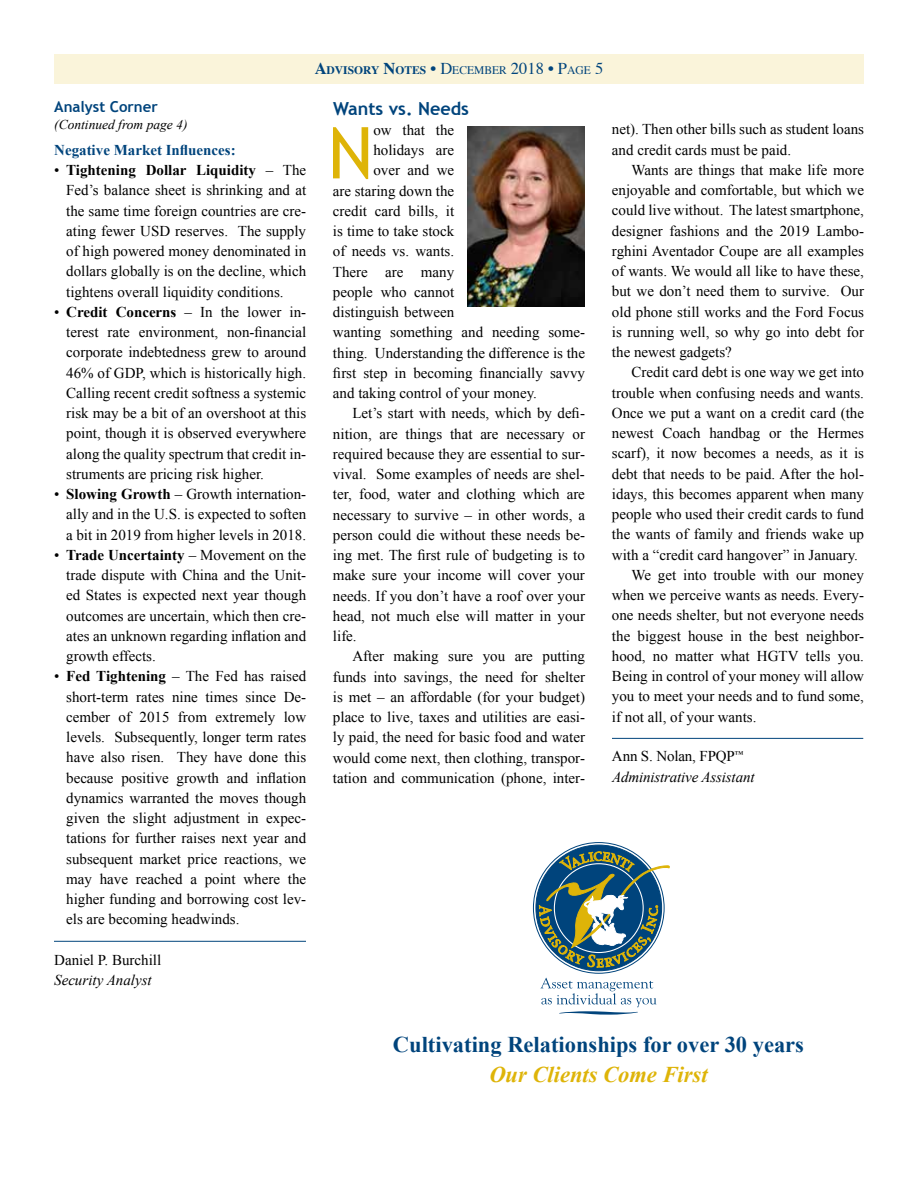
<style>
.page{position:relative;width:918px;height:1188px;background:#fff}
.page>*{position:absolute;margin:0;border:0;box-sizing:border-box;transform-origin:0 0}
.t1{font:71.55px "Trebuchet MS";color:#deb408}
.t2{font:700 22.5px "Times New Roman";color:#00447c}
.t3{font:italic 700 22.5px "Times New Roman";color:#deb408}
.t4{font:700 18px "Trebuchet MS";color:#00447c}
.t5{font:15px/20.2px "Times New Roman";color:#000;text-align:justify}
.t6{font:italic 15px/20.2px "Times New Roman";letter-spacing:-.01em;color:#000}
.t7{font:700 15px "Times New Roman";color:#00447c}
.t8{font:700 15px "Trebuchet MS";color:#00447c}
.t9{font:italic 13.5px "Times New Roman";color:#000}
.t10{font:700 11.55px "Times";color:#00447c}
.s1{font-size:16.5px}
.s2{font-weight:400;font-size:16.5px}
.s3{font-weight:400}
.s4{font-weight:700}
.s5{font-style:normal}
</style>
<div class="page">
<div style="left:54px;top:54px;width:810px;height:30px;background:#faf4da"></div>
<div style="left:536px;top:845px;width:126px;height:126px;background:#00447c;border-radius:50%"></div>
<svg style="left:539px;top:852px;width:130px;height:115px"></svg>
<svg style="left:540px;top:978px;width:117px;height:37px"></svg>
<hr style="left:54px;top:941px;width:252px;height:1px;background:#00447c">
<hr style="left:612px;top:738px;width:251px;height:1px;background:#00447c">
<img style="left:468px;top:126px;width:117px;height:181px">
<p class="t10" style="left:315px;top:59px;width:290px"><span class="s1">A</span>DVISORY <span class="s1">N</span>OTES <span class="s2">• D</span><span class="s3">ECEMBER</span> <span class="s2">2018 • P</span><span class="s3">AGE</span> <span class="s2">5</span></p>
<p class="t8" style="left:54px;top:98px;width:105px">Analyst Corner</p>
<p class="t9" style="left:54px;top:115px;width:135px">(Continued from page 4)</p>
<p class="t7" style="left:54px;top:139px;width:183px">Negative Market Influences:</p>
<p class="t5" style="left:66px;top:160px;width:242px;text-indent:-12px">• <span class="s4">Tightening Dollar Liquidity</span> – The Fed’s balance sheet is shrinking and at the same time foreign countries are cre&shy;ating fewer USD reserves. The supply of high powered money denominated in dollars globally is on the decline, which tightens overall liquidity conditions.</p>
<p class="t5" style="left:66px;top:301px;width:242px;text-indent:-12px">• <span class="s4">Credit Concerns</span> – In the lower in&shy;terest rate environment, non-financial corporate indebtedness grew to around 46% of GDP, which is historically high.<br>Calling recent credit softness a systemic risk may be a bit of an overshoot at this point, though it is observed everywhere along the quality spectrum that credit in&shy;struments are pricing risk higher.</p>
<p class="t5" style="left:66px;top:484px;width:242px;text-indent:-12px">• <span class="s4">Slowing Growth</span> – Growth internation&shy;ally and in the U.S. is expected to soften a bit in 2019 from higher levels in 2018.</p>
<p class="t5" style="left:66px;top:544px;width:242px;text-indent:-12px">• <span class="s4">Trade Uncertainty</span> – Movement on the trade dispute with China and the Unit&shy;ed States is expected next year though outcomes are uncertain, which then cre&shy;ates an unknown regarding inflation and growth effects.</p>
<p class="t5" style="left:66px;top:666px;width:242px;text-indent:-12px">• <span class="s4">Fed Tightening</span> – The Fed has raised short-term rates nine times since De&shy;cember of 2015 from extremely low levels. Subsequently, longer term rates have also risen. They have done this because positive growth and inflation dynamics warranted the moves though given the slight adjustment in expec&shy;tations for further raises next year and subsequent market price reactions, we may have reached a point where the higher funding and borrowing cost lev&shy;els are becoming headwinds.</p>
<p class="t5" style="left:54px;top:949px;width:109px">Daniel P. Burchill</p>
<p class="t6" style="left:54px;top:970px;width:99px">Security Analyst</p>
<p class="t4" style="left:333px;top:97px;width:137px">Wants vs. Needs</p>
<h1 class="t1" style="left:328px;top:111px;width:47px">N</h1>
<p class="t5" style="left:373px;top:120px;width:82px">ow that the</p>
<p class="t5" style="left:373px;top:140px;width:82px">holidays are</p>
<p class="t5" style="left:373px;top:160px;width:82px">over and we</p>
<p class="t5" style="left:333px;top:180px;width:123px">are staring down the</p>
<p class="t5" style="left:333px;top:201px;width:123px">credit card bills, it</p>
<p class="t5" style="left:333px;top:221px;width:123px">is time to take stock</p>
<p class="t5" style="left:333px;top:241px;width:123px">of needs vs. wants.</p>
<p class="t5" style="left:333px;top:261px;width:123px">There are many</p>
<p class="t5" style="left:333px;top:282px;width:123px">people who cannot</p>
<p class="t5" style="left:333px;top:302px;width:123px">distinguish between</p>
<p class="t5" style="left:333px;top:322px;width:254px">wanting something and needing some-</p>
<p class="t5" style="left:333px;top:342px;width:254px">thing. Understanding the difference is the</p>
<p class="t5" style="left:333px;top:363px;width:254px">first step in becoming financially savvy</p>
<p class="t5" style="left:333px;top:383px;width:205px">and taking control of your money.</p>
<p class="t5" style="left:352px;top:403px;width:234px">Let’s start with needs, which by defi-</p>
<p class="t5" style="left:333px;top:423px;width:253px">nition, are things that are necessary or</p>
<p class="t5" style="left:333px;top:444px;width:253px">required because they are essential to sur-</p>
<p class="t5" style="left:333px;top:464px;width:253px">vival. Some examples of needs are shel-</p>
<p class="t5" style="left:333px;top:484px;width:253px">ter, food, water and clothing which are</p>
<p class="t5" style="left:333px;top:504px;width:254px">necessary to survive – in other words, a</p>
<p class="t5" style="left:333px;top:525px;width:254px">person could die without these needs be-</p>
<p class="t5" style="left:333px;top:545px;width:254px">ing met. The first rule of budgeting is to</p>
<p class="t5" style="left:333px;top:565px;width:253px">make sure your income will cover your</p>
<p class="t5" style="left:333px;top:585px;width:254px">needs. If you don’t have a roof over your</p>
<p class="t5" style="left:333px;top:606px;width:254px">head, not much else will matter in your</p>
<p class="t5" style="left:333px;top:626px;width:25px">life.</p>
<p class="t5" style="left:352px;top:646px;width:234px">After making sure you are putting</p>
<p class="t5" style="left:333px;top:666px;width:254px">funds into savings, the need for shelter</p>
<p class="t5" style="left:333px;top:687px;width:254px">is met – an affordable (for your budget)</p>
<p class="t5" style="left:333px;top:707px;width:254px">place to live, taxes and utilities are easi-</p>
<p class="t5" style="left:333px;top:727px;width:254px">ly paid, the need for basic food and water</p>
<p class="t5" style="left:333px;top:747px;width:253px">would come next, then clothing, transpor-</p>
<p class="t5" style="left:333px;top:768px;width:253px">tation and communication (phone, inter-</p>
<p class="t5" style="left:612px;top:119px;width:254px">net). Then other bills such as student loans and credit cards must be paid.</p>
<p class="t5" style="left:612px;top:159px;width:254px;text-indent:20px">Wants are things that make life more enjoyable and comfortable, but which we could live without. The latest smartphone, designer fashions and the 2019 Lambo&shy;rghini Aventador Coupe are all examples of wants. We would all like to have these, but we don’t need them to survive. Our old phone still works and the Ford Focus is running well, so why go into debt for the newest gadgets?</p>
<p class="t5" style="left:631px;top:362px;width:234px">Credit card debt is one way we get into</p>
<p class="t5" style="left:612px;top:382px;width:254px">trouble when confusing needs and wants.</p>
<p class="t5" style="left:612px;top:402px;width:254px">Once we put a want on a credit card (the</p>
<p class="t5" style="left:612px;top:423px;width:254px">newest Coach handbag or the Hermes</p>
<p class="t5" style="left:612px;top:443px;width:254px">scarf), it now becomes a needs, as it is</p>
<p class="t5" style="left:612px;top:463px;width:254px">debt that needs to be paid. After the hol-</p>
<p class="t5" style="left:612px;top:483px;width:254px">idays, this becomes apparent when many</p>
<p class="t5" style="left:612px;top:504px;width:254px">people who used their credit cards to fund</p>
<p class="t5" style="left:612px;top:524px;width:254px">the wants of family and friends wake up</p>
<p class="t5" style="left:612px;top:544px;width:247px">with a “credit card hangover” in January.</p>
<p class="t5" style="left:631px;top:564px;width:234px">We get into trouble with our money</p>
<p class="t5" style="left:612px;top:585px;width:254px">when we perceive wants as needs. Every-</p>
<p class="t5" style="left:612px;top:605px;width:254px">one needs shelter, but not everyone needs</p>
<p class="t5" style="left:612px;top:625px;width:254px">the biggest house in the best neighbor-</p>
<p class="t5" style="left:612px;top:645px;width:253px">hood, no matter what HGTV tells you.</p>
<p class="t5" style="left:612px;top:666px;width:254px">Being in control of your money will allow</p>
<p class="t5" style="left:612px;top:686px;width:254px">you to meet your needs and to fund some,</p>
<p class="t5" style="left:612px;top:706px;width:146px">if not all, of your wants.</p>
<p class="t6" style="left:612px;top:746px;width:144px"><span class="s5">Ann S. Nolan, FPQP</span><sup>™<br></sup>Administrative Assistant</p>
<h2 class="t2" style="left:393px;top:1029px;width:413px">Cultivating Relationships for over 30 years</h2>
<h2 class="t3" style="left:489px;top:1058px;width:220px">Our Clients Come First</h2>
</div>
